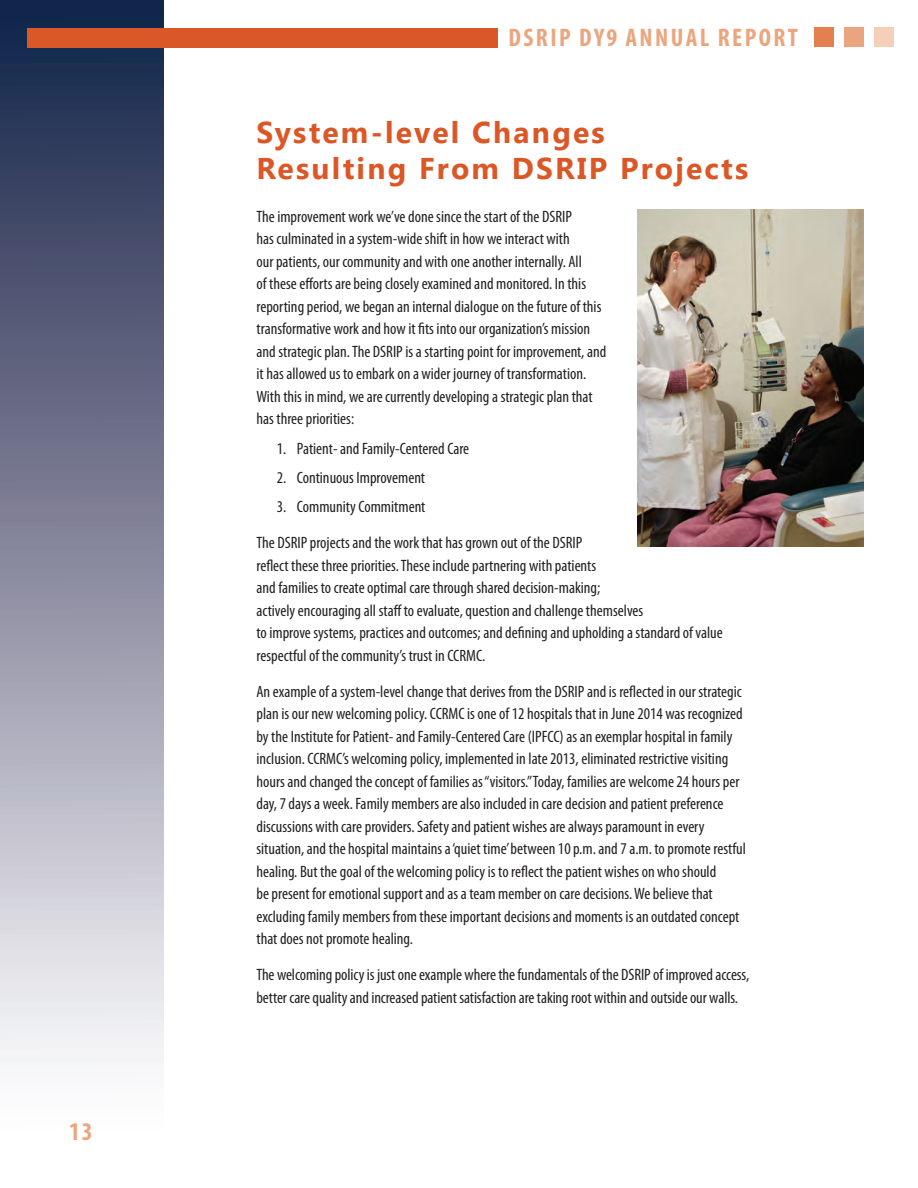
<style>
.page{position:relative;width:918px;height:1188px;background:#fff}
.page>*{position:absolute;margin:0;border:0;box-sizing:border-box;transform-origin:0 0}
.t1{font:700 30px/36px "Segoe UI";letter-spacing:.075em;color:#db5726}
.t2{font:700 condensed 25.5px "Myriad Pro";letter-spacing:.095em;color:#eba57e}
.t3{font:condensed 16.5px/22.5px "Myriad Pro";color:#231f20}
</style>
<div class="page">
<div style="left:0;top:0;width:163px;height:1188px;background:linear-gradient(to bottom,#111d44,#fff)"></div>
<div style="left:27px;top:28px;width:470px;height:19px;background:#da5727"></div>
<div style="left:814px;top:27px;width:19px;height:19px;background:#e47f4f"></div>
<div style="left:844px;top:27px;width:19px;height:19px;background:#eba57e"></div>
<div style="left:874px;top:27px;width:19px;height:19px;background:#f6cfb7"></div>
<img style="left:638px;top:210px;width:225px;height:336px">
<h2 class="t2" style="left:69px;top:1115px;width:25px">13</h2>
<h2 class="t2" style="left:509px;top:22px;width:40px">DSRIP</h2>
<h2 class="t2" style="left:579px;top:22px;width:220px">DY9 ANNUAL REPORT</h2>
<h1 class="t1" style="left:256px;top:113px;width:493px">System-level Changes<br>Resulting From DSRIP Projects</h1>
<p class="t3" style="left:256px;top:205px;width:351px">The improvement work we’ve done since the start of the DSRIP<br>has culminated in a system-wide shift in how we interact with<br>our patients, our community and with one another internally. All<br>of these efforts are being closely examined and monitored. In this reporting period, we began an internal dialogue on the future of this transformative work and how it fits into our organization’s mission and strategic plan. The DSRIP is a starting point for improvement, and it has allowed us to embark on a wider journey of transformation.<br>With this in mind, we are currently developing a strategic plan that has three priorities:</p>
<p class="t3" style="left:277px;top:437px;width:194px">1. Patient- and Family-Centered Care</p>
<p class="t3" style="left:277px;top:466px;width:150px">2. Continuous Improvement</p>
<p class="t3" style="left:256px;top:489px;width:327px;line-height:36px;text-indent:20px">3. Community Commitment<br>The DSRIP projects and the work that has grown out of the DSRIP</p>
<p class="t3" style="left:256px;top:554px;width:468px">reflect these three priorities. These include partnering with patients<br>and families to create optimal care through shared decision-making;<br>actively encouraging all staff to evaluate, question and challenge themselves<br>to improve systems, practices and outcomes; and defining and upholding a standard of value respectful of the community’s trust in CCRMC.</p>
<p class="t3" style="left:256px;top:680px;width:491px">An example of a system-level change that derives from the DSRIP and is reflected in our strategic plan is our new welcoming policy. CCRMC is one of 12 hospitals that in June 2014 was recognized by the Institute for Patient- and Family-Centered Care (IPFCC) as an exemplar hospital in family inclusion. CCRMC’s welcoming policy, implemented in late 2013, eliminated restrictive visiting hours and changed the concept of families as “visitors.” Today, families are welcome 24 hours per day, 7 days a week. Family members are also included in care decision and patient preference discussions with care providers. Safety and patient wishes are always paramount in every situation, and the hospital maintains a ‘quiet time’ between 10 p.m. and 7 a.m. to promote restful healing. But the goal of the welcoming policy is to reflect the patient wishes on who should<br>be present for emotional support and as a team member on care decisions. We believe that excluding family members from these important decisions and moments is an outdated concept that does not promote healing.</p>
<p class="t3" style="left:256px;top:963px;width:494px">The welcoming policy is just one example where the fundamentals of the DSRIP of improved access, better care quality and increased patient satisfaction are taking root within and outside our walls.</p>
</div>
